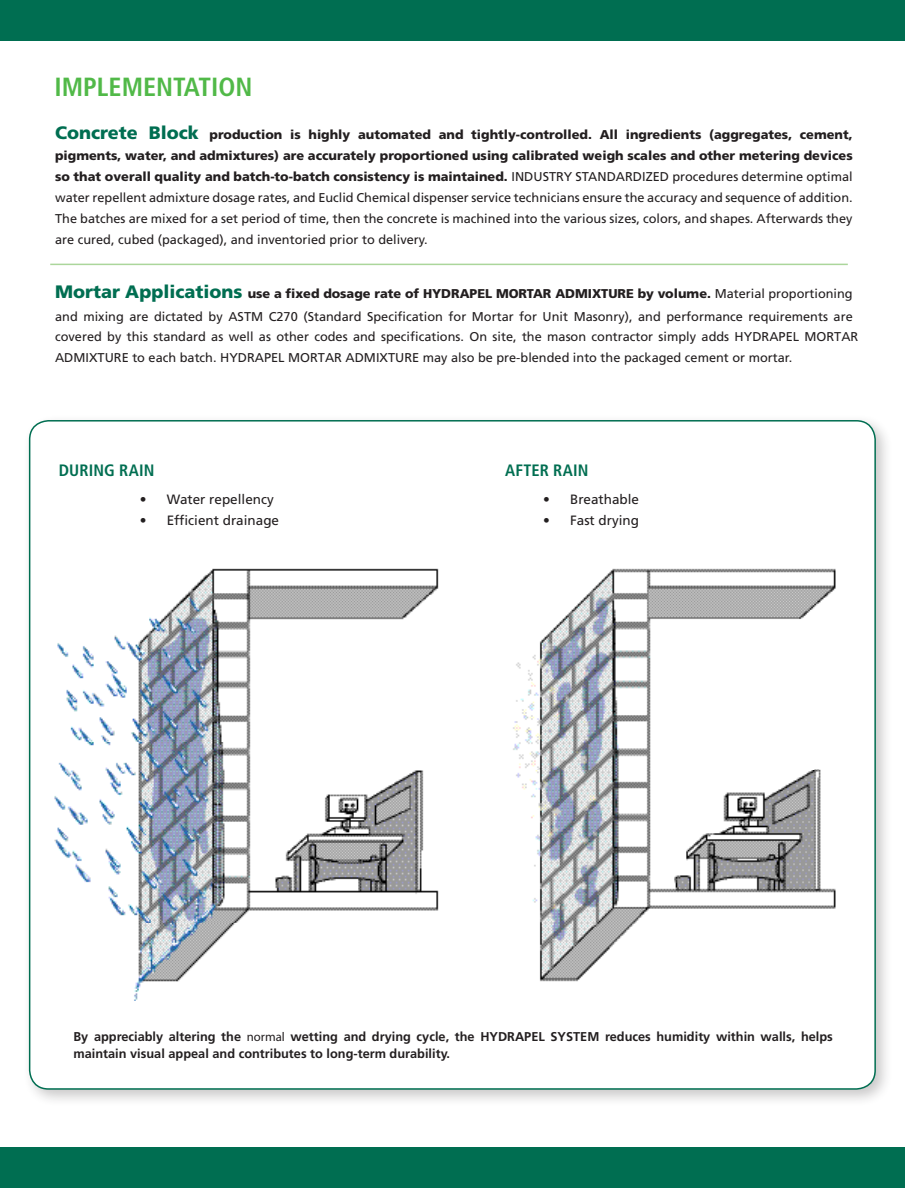
<style>
.page{position:relative;width:905px;height:1188px;background:#fff}
.page>*{position:absolute;margin:0;border:0;box-sizing:border-box;transform-origin:0 0}
.t1{font:700 condensed 26.25px "Frutiger LT Std";color:#51b948}
.t2{font:700 condensed 16.5px "Frutiger LT Std";letter-spacing:.005em;color:#006e51}
.t3{font:13.5px "Frutiger LT Std";color:#231f20}
.t4{font:12.75px/21px "Frutiger LT Std";color:#231f20}
.t5{font:700 12.75px/16.5px "Frutiger LT Std";color:#231f20}
.s1{font-weight:900;font-size:18px;color:#006e51}
.s2{font-weight:900}
.s3{font-family:"Myriad Pro";font-weight:400}
</style>
<div class="page">
<div style="left:0;top:1147px;width:904px;height:41px;background:#006e51"></div>
<div style="left:0;top:0;width:904px;height:40px;background:#006e51"></div>
<div style="left:22px;top:413px;width:871px;height:694px;background:#231f20;opacity:.25"></div>
<div style="left:30px;top:421px;width:845px;height:668px;background:#fff;border-radius:19px"></div>
<img style="left:54px;top:568px;width:385px;height:432px">
<img style="left:513px;top:568px;width:323px;height:414px">
<hr style="left:50px;top:264px;width:797px;height:1px;background:#abd69b">
<h1 class="t1" style="left:55px;top:78px;width:199px">IMPLEMENTATION</h1>
<p class="t4" style="left:55px;top:125px;width:799px;text-align:justify"><span class="s1">Concrete Block</span> <span class="s2">production is highly automated and tightly-controlled. All ingredients (aggregates, cement, pigments, water, and admixtures) are accurately proportioned using calibrated weigh scales and other metering devices so that overall quality and batch-to-batch consistency is maintained.</span> INDUSTRY STANDARDIZED procedures determine optimal water repellent admixture dosage rates, and Euclid Chemical dispenser service technicians ensure the accuracy and sequence of addition.<br>The batches are mixed for a set period of time, then the concrete is machined into the various sizes, colors, and shapes. Afterwards they are cured, cubed (packaged), and inventoried prior to delivery.</p>
<p class="t4" style="left:55px;top:284px;width:799px;line-height:22.2px"><span class="s1">Mortar Applications</span> <span class="s2">use a fixed dosage rate of HYDRAPEL MORTAR ADMIXTURE by volume.</span> Material proportioning and mixing are dictated by ASTM C270 (Standard Speciication for Mortar for Unit Masonry), and performance requirements are</p>
<p class="t4" style="left:55px;top:327px;width:804px;line-height:20.5px">covered by this standard as well as other codes and specifications. On site, the mason contractor simply adds HYDRAPEL MORTAR<br>ADMIXTURE to each batch. HYDRAPEL MORTAR ADMIXTURE may also be pre-blended into the packaged cement or mortar.</p>
<p class="t2" style="left:59px;top:465px;width:97px">DURING RAIN</p>
<p class="t2" style="left:505px;top:465px;width:85px">AFTER RAIN</p>
<p class="t3" style="left:140px;top:494px;width:136px">• Water repellency</p>
<p class="t3" style="left:140px;top:515px;width:141px">• Efficient drainage</p>
<p class="t3" style="left:543px;top:494px;width:98px">• Breathable</p>
<p class="t3" style="left:543px;top:515px;width:98px">• Fast drying</p>
<p class="t5" style="left:73px;top:1030px;width:761px">By appreciably altering the <span class="s3">normal</span> wetting and drying cycle, the HYDRAPEL SYSTEM reduces humidity within walls, helps maintain visual appeal and contributes to long-term durability.</p>
</div>
